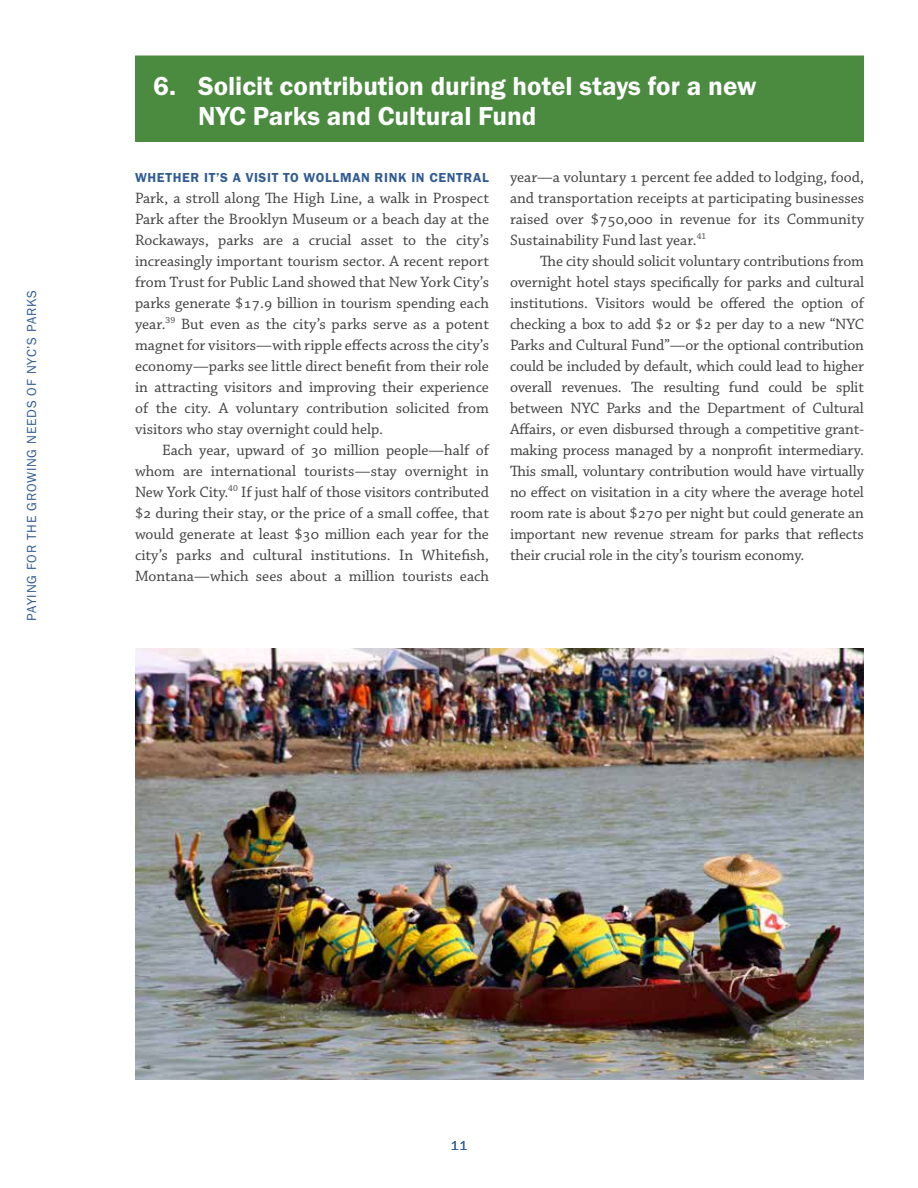
<style>
.page{position:relative;width:918px;height:1188px;background:#fff}
.page>*{position:absolute;margin:0;border:0;box-sizing:border-box;transform-origin:0 0}
.IDEA_SUBHEAD{font:27px/30px "Franklin Gothic URW Dem";color:#fff}
.CUF_Body_Copy{font:15.75px/21px "Chaparral Pro";color:#414042;text-align:justify}
.CUF_Body_Copy_1st{font:15.75px/21px "Chaparral Pro";color:#414042;text-align:justify}
.CUF_Body_Copy_1st-2{font:13.5px "Franklin Gothic URW Dem";letter-spacing:.05em;color:#315c93}
.t1{font:13.5px "Franklin Gothic URW Boo";letter-spacing:.06em;color:#315c93}
.t2{font:13.2px "Franklin Gothic URW Boo";color:#315c93}
</style>
<div class="page">
<div style="left:135px;top:58px;width:729px;height:84px;background:#4b8b40"></div>
<hr style="left:135px;top:56px;width:729px;height:3px;background:#4b8b40">
<img style="left:135px;top:648px;width:729px;height:432px">
<p class="t1" style="left:23px;top:621px;width:332px;rotate:-90deg">PAYING FOR THE GROWING NEEDS OF NYC’S PARKS</p>
<p class="IDEA_SUBHEAD" style="left:198px;top:70px;width:560px;text-indent:-45px">6. Solicit contribution during hotel stays for a new<br>NYC Parks and Cultural Fund</p>
<p class="CUF_Body_Copy_1st-2" style="left:135px;top:169px;width:355px">WHETHER IT’S A VISIT TO WOLLMAN RINK IN CENTRAL</p>
<p class="CUF_Body_Copy_1st" style="left:135px;top:188px;width:356px">Park, a stroll along The High Line, a walk in Prospect Park after the Brooklyn Museum or a beach day at the Rockaways, parks are a crucial asset to the city’s increasingly important tourism sector. A recent report from Trust for Public Land showed that New York City’s parks generate $17.9 billion in tourism spending each year.<sup>39</sup> But even as the city’s parks serve as a potent magnet for visitors—with ripple effects across the city’s economy—parks see little direct benefit from their role in attracting visitors and improving their experience of the city. A voluntary contribution solicited from visitors who stay overnight could help.</p>
<p class="CUF_Body_Copy" style="left:135px;top:440px;width:356px;text-indent:27px">Each year, upward of 30 million people—half of whom are international tourists—stay overnight in New York City.<sup>40</sup> If just half of those visitors contributed $2 during their stay, or the price of a small coffee, that would generate at least $30 million each year for the city’s parks and cultural institutions. In Whitefish, Montana—which sees about a million tourists each</p>
<p class="CUF_Body_Copy" style="left:510px;top:167px;width:356px">year—a voluntary 1 percent fee added to lodging, food, and transportation receipts at participating businesses raised over $750,000 in revenue for its Community Sustainability Fund last year.<sup>41</sup></p>
<p class="CUF_Body_Copy" style="left:510px;top:251px;width:356px;text-indent:30px">The city should solicit voluntary contributions from overnight hotel stays specifically for parks and cultural institutions. Visitors would be offered the option of checking a box to add $2 or $2 per day to a new “NYC Parks and Cultural Fund”—or the optional contribution could be included by default, which could lead to higher overall revenues. The resulting fund could be split between NYC Parks and the Department of Cultural Affairs, or even disbursed through a competitive grant&shy;making process managed by a nonprofit intermediary.<br>This small, voluntary contribution would have virtually no effect on visitation in a city where the average hotel room rate is about $270 per night but could generate an important new revenue stream for parks that reflects their crucial role in the city’s tourism economy.</p>
<p class="t2" style="left:451px;top:1138px;width:18px">11</p>
</div>
